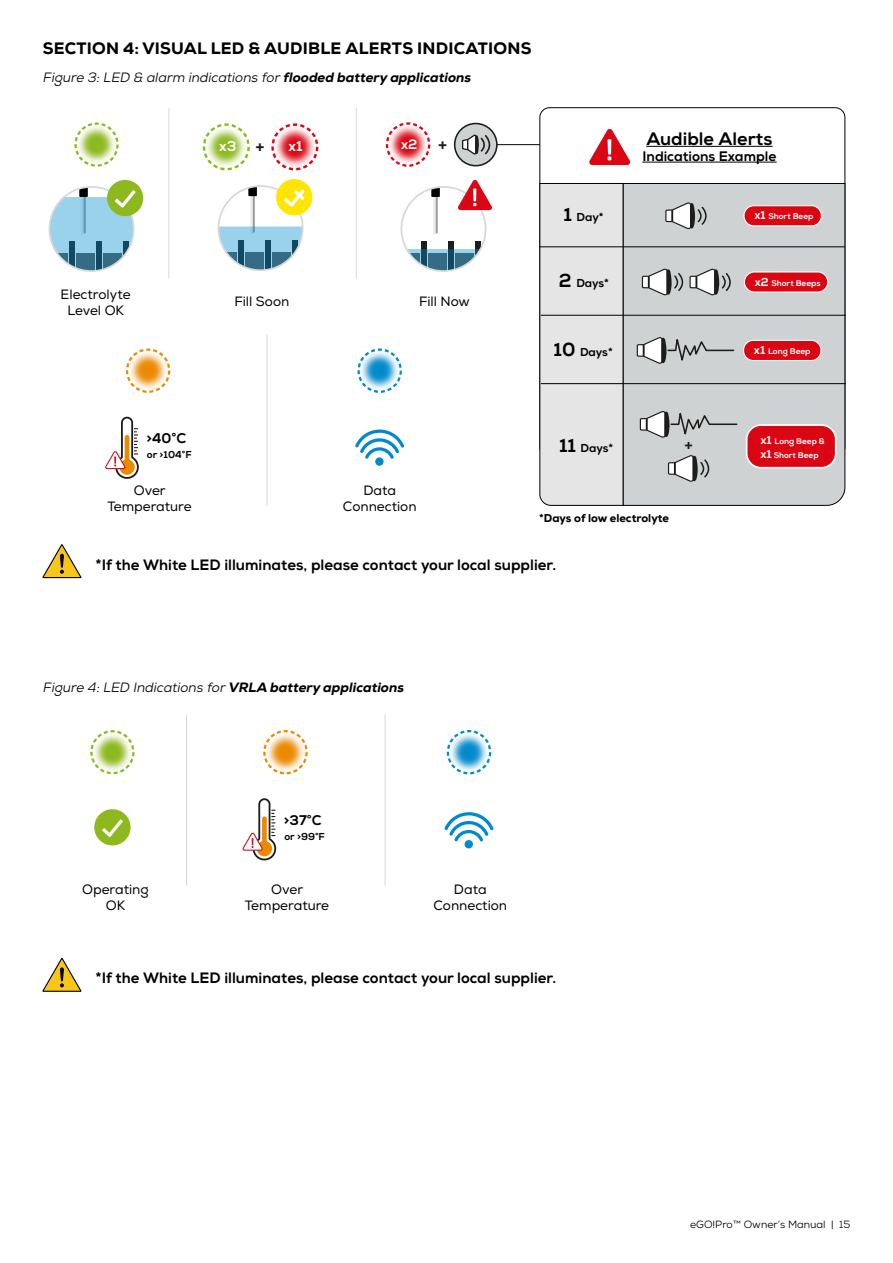
<style>
.page{position:relative;width:893px;height:1263px;background:#fff}
.page>*{position:absolute;margin:0;border:0;box-sizing:border-box;transform-origin:0 0}
.t1{font:800 18px "Nexa";color:#000}
.t2{font:800 16.5px "Nexa";letter-spacing:.015em;color:#000}
.t3{font:800 15px "Nexa";color:#000}
.t4{font:800 14.4px "Nexa";color:#fff}
.t5{font:700 14.4px "Univers LT Std";color:#1d1d1b}
.t6{font:800 13.95px "Nexa";color:#000}
.t7{font:800 13.8px "Nexa";color:#000}
.t8{font:italic 13.5px "Nexa";color:#000}
.t9{font:13.5px/16.5px "Nexa";color:#000;text-align:center}
.t10{font:800 13.5px "Nexa";color:#fff}
.t11{font:700 13.2px "Univers LT Std";color:#1d1d1b}
.t12{font:800 11.55px "Nexa";letter-spacing:-.005em;color:#000}
.t13{font:800 11.25px "Nexa";color:#000}
.t14{font:10.5px "Nexa";color:#000}
.t15{font:800 10.05px "Nexa";color:#000}
.t16{font:800 8.25px/14px "Nexa";color:#fff}
.s1{font-weight:800}
.s2{font-size:18.9px}
.s3{font-size:11.55px}
</style>
<div class="page">
<hr style="left:169px;top:108px;width:1px;height:170px;background:#d8d8d8">
<hr style="left:356px;top:108px;width:1px;height:170px;background:#d8d8d8">
<hr style="left:267px;top:335px;width:1px;height:170px;background:#d8d8d8">
<img style="left:360px;top:351px;width:42px;height:42px">
<div style="left:357px;top:348px;width:45px;height:45px;border:2px dashed #008acc;border-radius:50%"></div>
<div style="left:375px;top:457px;width:9px;height:9px;background:#008acc;border-radius:50%"></div>
<svg style="left:355px;top:429px;width:49px;height:30px"></svg>
<svg style="left:49px;top:214px;width:86px;height:57px"></svg>
<svg style="left:219px;top:218px;width:85px;height:52px"></svg>
<div style="left:421px;top:241px;width:5px;height:30px;background:#1d1d1b"></div>
<div style="left:448px;top:241px;width:5px;height:30px;background:#1d1d1b"></div>
<div style="left:475px;top:241px;width:6px;height:30px;background:#1d1d1b"></div>
<svg style="left:406px;top:249px;width:75px;height:22px"></svg>
<svg style="left:433px;top:183px;width:59px;height:52px"></svg>
<img style="left:125px;top:351px;width:46px;height:66px">
<div style="left:126px;top:348px;width:44px;height:45px;border:2px dashed #eb8a00;border-radius:50%"></div>
<svg style="left:105px;top:417px;width:34px;height:62px"></svg>
<img style="left:51px;top:125px;width:93px;height:89px">
<div style="left:74px;top:122px;width:45px;height:45px;border:2px dashed #8db91f;border-radius:50%"></div>
<img style="left:168px;top:108px;width:56px;height:110px">
<div style="left:203px;top:123px;width:47px;height:47px;border:2px dashed #8db91f;border-radius:50%"></div>
<img style="left:224px;top:123px;width:95px;height:95px">
<div style="left:271px;top:123px;width:47px;height:47px;border:2px dashed #db0613;border-radius:50%"></div>
<img style="left:385px;top:122px;width:93px;height:92px">
<div style="left:386px;top:122px;width:44px;height:45px;border:2px dashed #db0613;border-radius:50%"></div>
<div style="left:455px;top:124px;width:42px;height:42px;background:#cfd2d3;border-radius:50%"></div>
<div style="left:454px;top:123px;width:44px;height:43px;border:2px solid #1d1d1b;border-radius:50%"></div>
<svg style="left:462px;top:134px;width:32px;height:22px"></svg>
<hr style="left:497px;top:144px;width:47px;height:1px;background:#1d1d1b">
<div style="left:539px;top:183px;width:83px;height:323px;background:#e5e5e5"></div>
<div style="left:622px;top:183px;width:224px;height:323px;background:#cfd2d3"></div>
<svg style="left:665px;top:203px;width:45px;height:28px"></svg>
<svg style="left:641px;top:269px;width:93px;height:28px"></svg>
<svg style="left:636px;top:332px;width:99px;height:35px;background:#bec1c1"></svg>
<hr style="left:646px;top:146px;width:126px;height:1px;background:#000">
<hr style="left:643px;top:162px;width:133px;height:1px;background:#000">
<svg style="left:589px;top:129px;width:42px;height:36px"></svg>
<svg style="left:639px;top:406px;width:99px;height:34px;background:#bec0c1"></svg>
<svg style="left:667px;top:455px;width:46px;height:28px"></svg>
<hr style="left:540px;top:246px;width:305px;height:1px;background:#000">
<hr style="left:541px;top:315px;width:305px;height:1px;background:#000">
<hr style="left:541px;top:383px;width:305px;height:1px;background:#000">
<div style="left:744px;top:206px;width:77px;height:20px;background:#db0613;border-radius:10px"></div>
<div style="left:743px;top:205px;width:79px;height:21px;border:1px solid #fff;border-radius:10px"></div>
<div style="left:744px;top:272px;width:84px;height:20px;background:#db0613;border-radius:10px"></div>
<div style="left:744px;top:271px;width:84px;height:22px;border:1px solid #fff;border-radius:10px"></div>
<div style="left:744px;top:340px;width:77px;height:20px;background:#db0613;border-radius:10px"></div>
<div style="left:743px;top:340px;width:78px;height:21px;border:1px solid #fff;border-radius:10px"></div>
<div style="left:747px;top:425px;width:89px;height:43px;background:#db0613;border-radius:14px"></div>
<div style="left:746px;top:424px;width:91px;height:44px;border:2px solid #fff;border-radius:14px"></div>
<hr style="left:385px;top:715px;width:1px;height:170px;background:#d8d8d8">
<img style="left:446px;top:730px;width:46px;height:45px">
<div style="left:447px;top:730px;width:44px;height:44px;border:2px dashed #008acc;border-radius:50%"></div>
<div style="left:465px;top:840px;width:8px;height:8px;background:#008acc;border-radius:50%"></div>
<svg style="left:444px;top:812px;width:49px;height:30px"></svg>
<img style="left:264px;top:730px;width:43px;height:45px">
<div style="left:263px;top:730px;width:45px;height:44px;border:2px dashed #eb8a00;border-radius:50%"></div>
<svg style="left:242px;top:798px;width:34px;height:62px"></svg>
<img style="left:91px;top:730px;width:42px;height:83px">
<div style="left:90px;top:730px;width:45px;height:44px;border:2px dashed #8db91f;border-radius:50%"></div>
<hr style="left:186px;top:715px;width:1px;height:170px;background:#d8d8d8">
<div style="left:94px;top:809px;width:37px;height:36px;background:#8db91f;border-radius:50%"></div>
<svg style="left:98px;top:819px;width:28px;height:21px"></svg>
<svg style="left:42px;top:544px;width:40px;height:35px"></svg>
<svg style="left:42px;top:957px;width:40px;height:35px"></svg>
<p class="t2" style="left:43px;top:38px;width:490px">SECTION 4: VISUAL LED &amp; AUDIBLE ALERTS INDICATIONS</p>
<p class="t8" style="left:43px;top:69px;width:432px">Figure 3:LED &amp; alarm indications for<span class="s1">flooded battery applications</span></p>
<p class="t4" style="left:219px;top:137px;width:19px">x3</p>
<p class="t5" style="left:256px;top:138px;width:10px">+</p>
<p class="t4" style="left:289px;top:137px;width:16px">x1</p>
<p class="t10" style="left:401px;top:136px;width:18px">x2</p>
<p class="t5" style="left:438px;top:135px;width:10px">+</p>
<p class="t9" style="left:61px;top:286px;width:72px">Electrolyte<br>Level OK</p>
<p class="t9" style="left:234px;top:294px;width:56px">Fill Soon</p>
<p class="t9" style="left:419px;top:294px;width:52px">Fill Now</p>
<p class="t6" style="left:147px;top:430px;width:41px">&gt;40°C</p>
<p class="t15" style="left:147px;top:448px;width:46px">or &gt;104°F</p>
<p class="t9" style="left:107px;top:482px;width:86px">Over<br>Temperature</p>
<p class="t9" style="left:343px;top:482px;width:75px">Data<br>Connection</p>
<p class="t1" style="left:646px;top:127px;width:127px">Audible Alerts</p>
<p class="t7" style="left:643px;top:147px;width:135px">Indications Example</p>
<p class="t12" style="left:563px;top:210px;width:42px"><span class="s2">1</span> Day*</p>
<p class="t16" style="left:754px;top:210px;width:61px"><span class="s3">x1</span> Short Beep</p>
<p class="t12" style="left:559px;top:276px;width:52px"><span class="s2">2</span> Days*</p>
<p class="t16" style="left:755px;top:276px;width:67px"><span class="s3">x2</span> Short Beeps</p>
<p class="t12" style="left:554px;top:345px;width:61px"><span class="s2">10</span> Days*</p>
<p class="t16" style="left:754px;top:344px;width:58px"><span class="s3">x1</span> Long Beep</p>
<p class="t12" style="left:559px;top:440px;width:56px"><span class="s2">11</span> Days*</p>
<p class="t11" style="left:685px;top:436px;width:9px">+</p>
<p class="t16" style="left:760px;top:434px;width:66px"><span class="s3">x1</span> Long Beep &amp; <span class="s3">x1</span> Short Beep</p>
<p class="t13" style="left:539px;top:511px;width:131px">*Days of low electrolyte</p>
<p class="t3" style="left:96px;top:555px;width:462px">*If the White LED illuminates, please contact your local supplier.</p>
<p class="t8" style="left:43px;top:679px;width:365px">Figure 4:LED Indications for<span class="s1">VRLA battery applications</span></p>
<p class="t9" style="left:82px;top:881px;width:68px">Operating<br>OK</p>
<p class="t6" style="left:284px;top:812px;width:39px">&gt;37°C</p>
<p class="t15" style="left:284px;top:830px;width:42px">or &gt;99°F</p>
<p class="t9" style="left:245px;top:881px;width:86px">Over<br>Temperature</p>
<p class="t9" style="left:433px;top:881px;width:75px">Data<br>Connection</p>
<p class="t3" style="left:96px;top:969px;width:462px">*If the White LED illuminates, please contact your local supplier.</p>
<p class="t14" style="left:690px;top:1217px;width:162px">eGO!Pro™ Owner’s Manual | 15</p>
</div>
